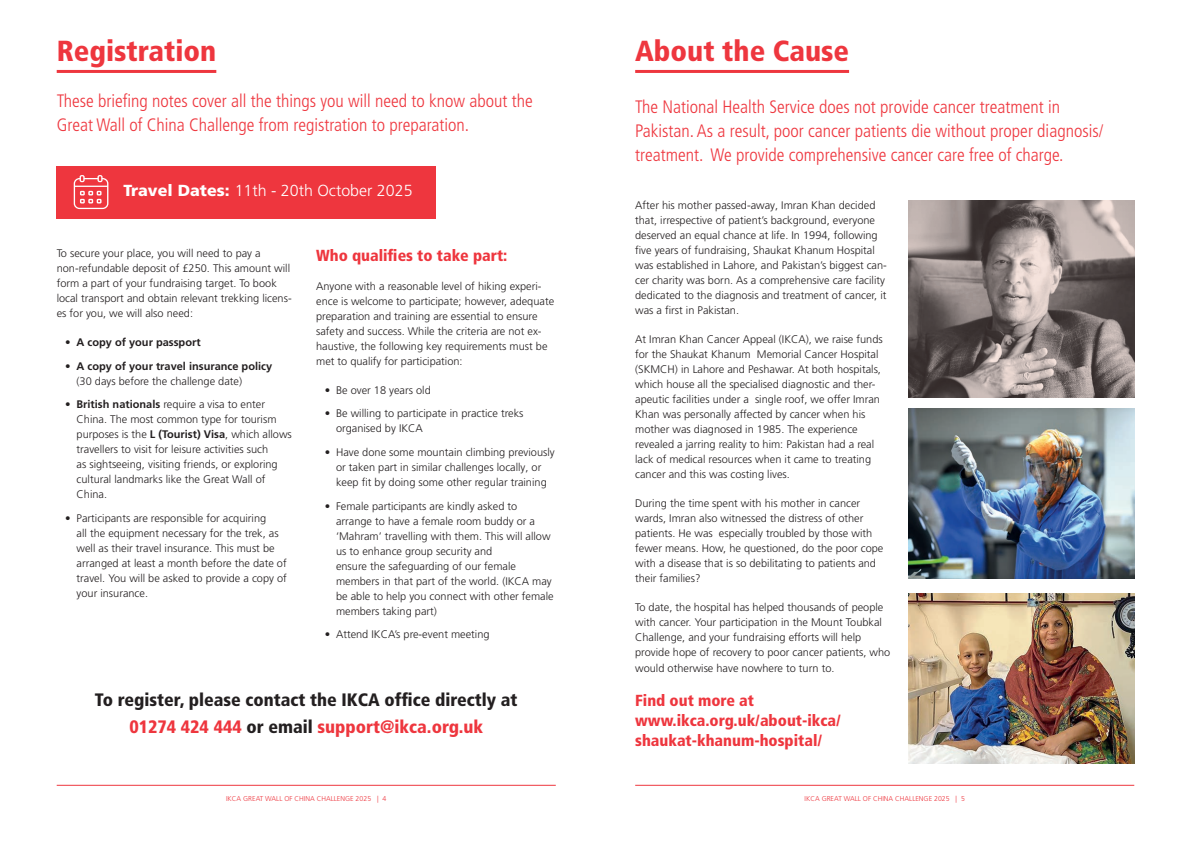
<style>
.page{position:relative;width:1191px;height:842px;background:#fff}
.page>*{position:absolute;margin:0;border:0;box-sizing:border-box;transform-origin:0 0}
.t1{font:900 condensed 29px "Frutiger LT Pro";color:#ee363e}
.t2{font:300 condensed 18px/24px "Frutiger LT Pro";color:#ee363e}
.t3{font:900 condensed 18px/27px "Frutiger LT Pro";color:#231f20;text-align:center}
.t4{font:900 condensed 16px/20px "Frutiger LT Pro";color:#ee363e}
.t5{font:300 16px "Frutiger LT Pro";color:#fff}
.t6{font:300 11px/15px "Frutiger LT Pro";color:#231f20}
.t7{font:700 11px "Frutiger LT Pro";color:#231f20}
.t8{font:300 7px "Frutiger LT Pro";color:#ee363e}
.s1{font-weight:900}
.s2{font-weight:700}
.s3{color:#ee363e}
</style>
<div class="page">
<hr style="left:57px;top:70px;width:159px;height:3px;background:#ee363e">
<hr style="left:57px;top:785px;width:499px;height:1px;background:#ee363e">
<div style="left:57px;top:166px;width:379px;height:52px;background:#ee363e"></div>
<svg style="left:74px;top:175px;width:34px;height:34px"></svg>
<hr style="left:635px;top:70px;width:214px;height:3px;background:#ee363e">
<hr style="left:635px;top:785px;width:499px;height:1px;background:#ee363e">
<img style="left:908px;top:201px;width:226px;height:197px">
<img style="left:908px;top:409px;width:226px;height:170px">
<img style="left:908px;top:594px;width:226px;height:170px">
<h1 class="t1" style="left:57px;top:34px;width:161px">Registration</h1>
<h2 class="t2" style="left:57px;top:89px;width:478px">These briefing notes cover all the things you will need to know about the<br>Great Wall of China Challenge from registration to preparation.</h2>
<h3 class="t5" style="left:123px;top:181px;width:291px"><span class="s1">Travel Dates:</span> 11th - 20th October 2025</h3>
<p class="t6" style="left:57px;top:246px;width:236px">To secure your place, you will need to pay a non-refundable deposit of £250. This amount will form a part of your fundraising target. To book local transport and obtain relevant trekking licens&shy;es for you, we will also need:</p>
<p class="t7" style="left:65px;top:336px;width:137px">• A copy of your passport</p>
<p class="t7" style="left:65px;top:359px;width:208px">• A copy of your travel insurance policy</p>
<p class="t6" style="left:77px;top:373px;width:167px">(30 days before the challenge date)</p>
<p class="t6" style="left:77px;top:397px;width:217px;text-indent:-11px"><span class="s2">• British nationals</span> require a visa to enter China. The most common type for tourism purposes is the <span class="s2">L (Tourist) Visa</span>, which allows travellers to visit for leisure activities such<br>as sightseeing, visiting friends, or exploring cultural landmarks like the Great Wall of China.</p>
<p class="t6" style="left:77px;top:510px;width:212px;text-indent:-11px">• Participants are responsible for acquiring<br>all the equipment necessary for the trek, as well as their travel insurance. This must be arranged at least a month before the date of travel. You will be asked to provide a copy of your insurance.</p>
<h3 class="t4" style="left:316px;top:245px;width:193px">Who qualifies to take part:</h3>
<p class="t6" style="left:316px;top:278px;width:239px">Anyone with a reasonable level of hiking experi&shy;ence is welcome to participate; however, adequate preparation and training are essential to ensure safety and success. While the criteria are not ex&shy;haustive, the following key requirements must be met to qualify for participation:</p>
<p class="t6" style="left:325px;top:383px;width:108px">• Be over 18 years old</p>
<p class="t6" style="left:336px;top:406px;width:189px;text-indent:-11px">• Be willing to participate in practice treks organised by IKCA</p>
<p class="t6" style="left:325px;top:445px;width:231px;text-align:center">• Have done some mountain climbing previously or taken part in similar challenges locally, or keep fit by doing some other regular training</p>
<p class="t6" style="left:336px;top:498px;width:219px;text-indent:-11px">• Female participants are kindly asked to arrange to have a female room buddy or a ‘Mahram’ travelling with them. This will allow us to enhance group security and<br>ensure the safeguarding of our female members in that part of the world. (IKCA may be able to help you connect with other female members taking part)</p>
<p class="t6" style="left:325px;top:627px;width:166px">• Attend IKCA’s pre-event meeting</p>
<h2 class="t3" style="left:95px;top:686px;width:424px">To register, please contact the IKCA office directly at<br><span class="s3">01274 424 444</span> or email <span class="s3">support@ikca.org.uk</span></h2>
<p class="t8" style="left:226px;top:794px;width:162px">IKCA GREAT WALL OF CHINA CHALLENGE 2025 | 4</p>
<h1 class="t1" style="left:635px;top:34px;width:215px">About the Cause</h1>
<h2 class="t2" style="left:635px;top:95px;width:470px">The National Health Service does not provide cancer treatment in<br>Pakistan. As a result, poor cancer patients die without proper diagnosis/ treatment. We provide comprehensive cancer care free of charge.</h2>
<p class="t6" style="left:635px;top:198px;width:253px">After his mother passed-away, Imran Khan decided that, irrespective of patient’s background, everyone deserved an equal chance at life. In 1994, following five years of fundraising, Shaukat Khanum Hospital was established in Lahore, and Pakistan’s biggest can&shy;cer charity was born. As a comprehensive care facility dedicated to the diagnosis and treatment of cancer, it was a first in Pakistan.</p>
<p class="t6" style="left:635px;top:332px;width:249px">At Imran Khan Cancer Appeal (IKCA), we raise funds for the Shaukat Khanum Memorial Cancer Hospital (SKMCH) in Lahore and Peshawar. At both hospitals, which house all the specialised diagnostic and ther&shy;apeutic facilities under a single roof, we offer Imran Khan was personally affected by cancer when his mother was diagnosed in 1985. The experience revealed a jarring reality to him: Pakistan had a real lack of medical resources when it came to treating cancer and this was costing lives.</p>
<p class="t6" style="left:635px;top:496px;width:250px">During the time spent with his mother in cancer wards, Imran also witnessed the distress of other patients. He was especially troubled by those with fewer means. How, he questioned, do the poor cope with a disease that is so debilitating to patients and their families?</p>
<p class="t6" style="left:635px;top:600px;width:257px">To date, the hospital has helped thousands of people with cancer. Your participation in the Mount Toubkal Challenge, and your fundraising efforts will help provide hope of recovery to poor cancer patients, who would otherwise have nowhere to turn to.</p>
<h3 class="t4" style="left:635px;top:690px;width:207px">Find out more at www.ikca.org.uk/about-ikca/ shaukat-khanum-hospital/</h3>
<p class="t8" style="left:804px;top:794px;width:162px">IKCA GREAT WALL OF CHINA CHALLENGE 2025 | 5</p>
</div>
